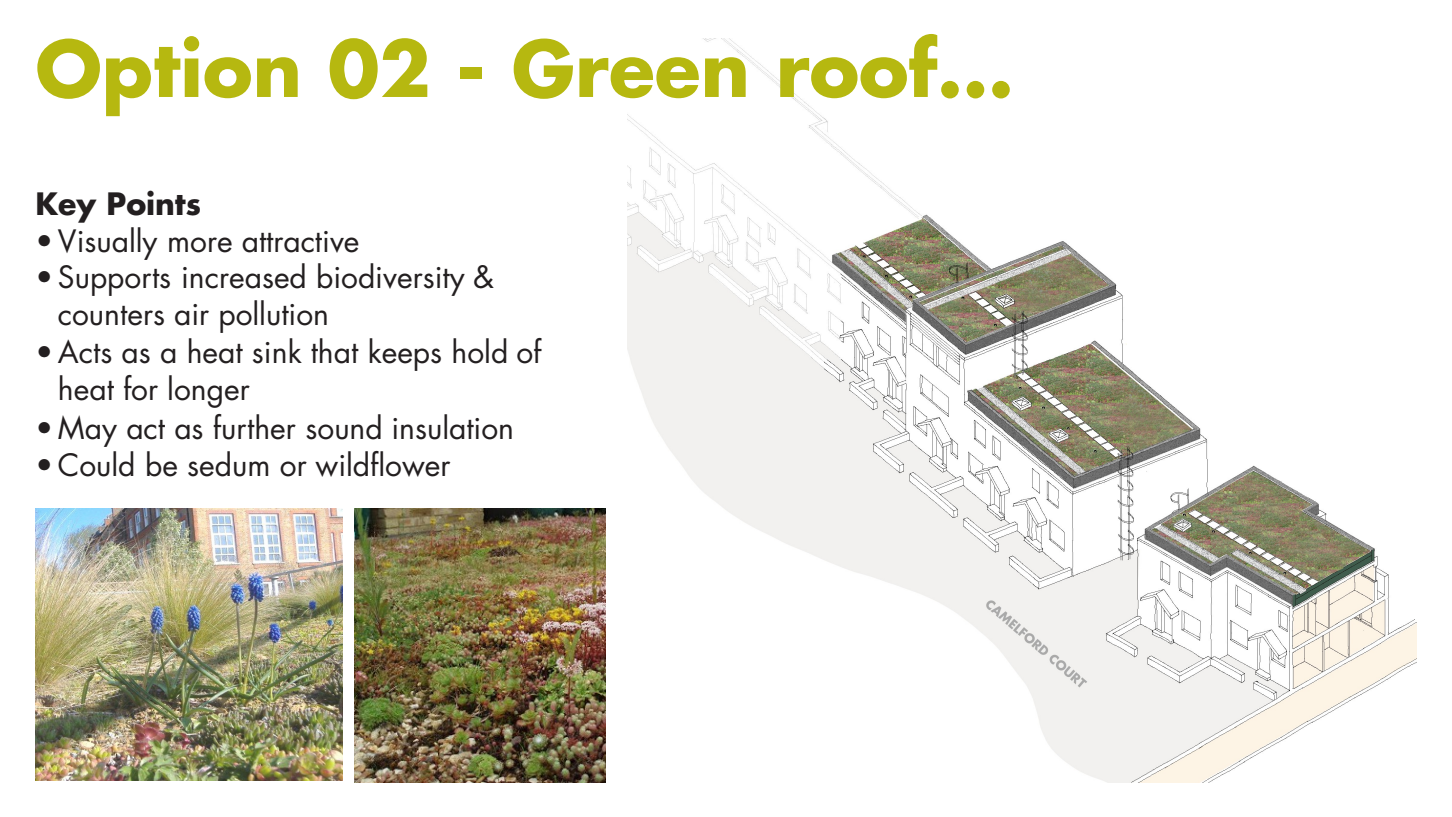
<style>
.page{position:relative;width:1452px;height:817px;background:#fff}
.page>*{position:absolute;margin:0;border:0;box-sizing:border-box;transform-origin:0 0}
.t1{font:700 75px "Futura Std";color:#b6b810}
.t2{font:30px/37.4px "Futura Std";color:#231f20}
.t3{font:700 30px "Futura Std";color:#231f20}
</style>
<div class="page">
<img style="left:627px;top:38px;width:789px;height:744px">
<img style="left:35px;top:509px;width:307px;height:272px">
<img style="left:354px;top:509px;width:251px;height:273px">
<h2 class="t1" style="left:35px;top:19px;width:979px">Option 02 - Green roof...</h2>
<p class="t3" style="left:35px;top:183px;width:167px">Key Points</p>
<p class="t2" style="left:35px;top:222px;width:325px">• Visually more attractive</p>
<p class="t2" style="left:58px;top:259px;width:437px;text-indent:-22px">• Supports increased biodiversity &amp; counters air pollution</p>
<p class="t2" style="left:58px;top:333px;width:485px;text-indent:-22px">• Acts as a heat sink that keeps hold of heat for longer</p>
<p class="t2" style="left:35px;top:409px;width:480px">• May act as further sound insulation</p>
<p class="t2" style="left:35px;top:447px;width:416px">• Could be sedum or wildflower</p>
</div>
